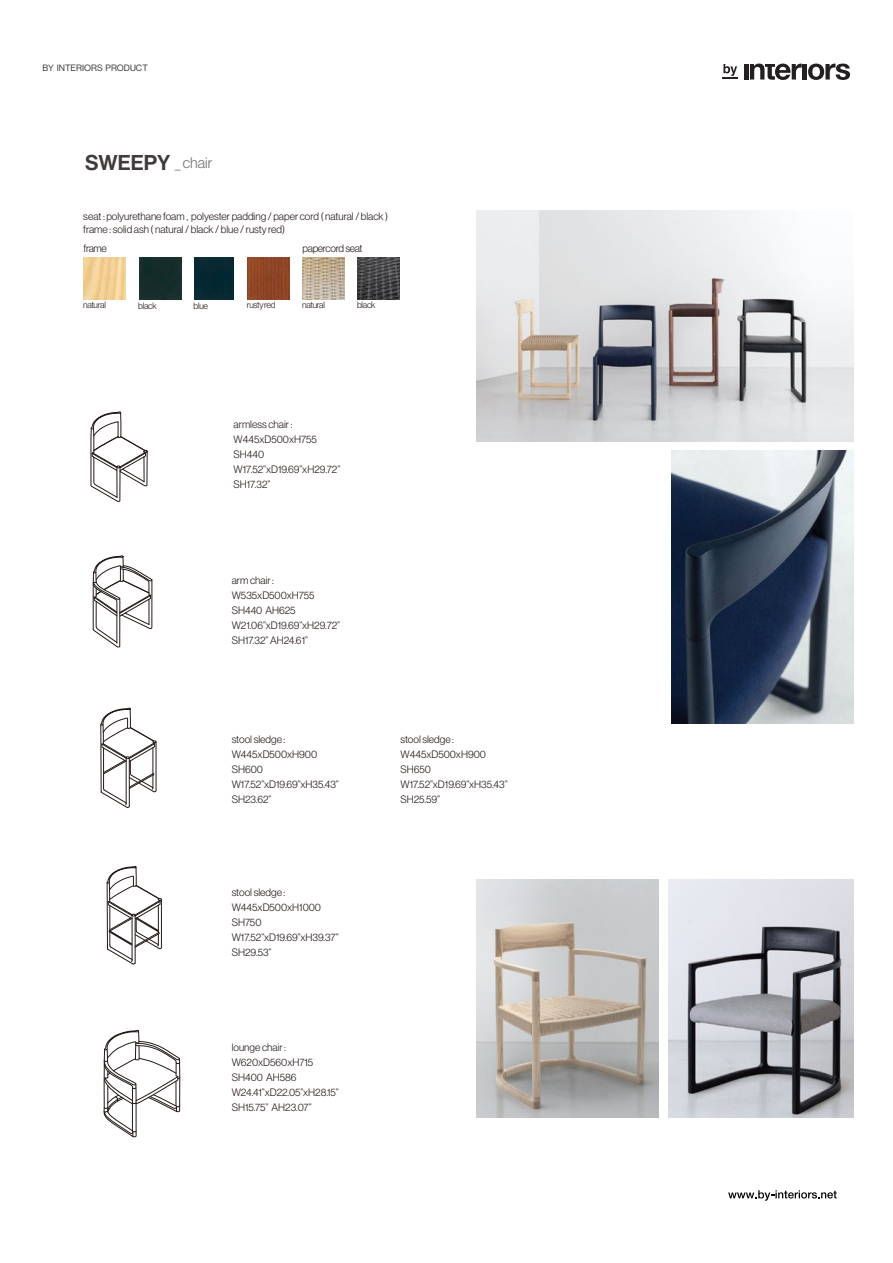
<style>
.page{position:relative;width:893px;height:1263px;background:#fff}
.page>*{position:absolute;margin:0;border:0;box-sizing:border-box;transform-origin:0 0}
.t1{font:21px "N Haas Grotesk DS Pro 65 Md";color:#3f3b3a}
.t2{font:10.5px/15px "N Haas Grotesk DS Pro 45 Lt";color:#231916}
.t3{font:10.5px "N Haas Grotesk DS Pro 45 Lt";letter-spacing:-.035em;color:#231916}
.t4{font:9px "N Haas Grotesk DS Pro 45 Lt";letter-spacing:-.03em;color:#231916}
.t5{font:9px "N Haas Grotesk DS Pro 55 Rg";color:#3f3b3a}
.s1{font-family:"N Haas Grotesk DS Pro 45 Lt";font-size:15px;color:#727171}
</style>
<div class="page">
<img style="left:83px;top:257px;width:43px;height:43px">
<img style="left:672px;top:451px;width:181px;height:272px">
<img style="left:476px;top:211px;width:377px;height:230px">
<svg style="left:90px;top:411px;width:63px;height:237px"></svg>
<svg style="left:100px;top:708px;width:57px;height:100px"></svg>
<svg style="left:103px;top:1030px;width:78px;height:108px"></svg>
<img style="left:669px;top:879px;width:184px;height:238px">
<div style="left:139px;top:257px;width:43px;height:43px;background:#162d2a"></div>
<div style="left:195px;top:257px;width:39px;height:43px;background:#072832"></div>
<img style="left:247px;top:257px;width:43px;height:43px">
<img style="left:476px;top:879px;width:183px;height:238px">
<hr style="left:744px;top:64px;width:4px;height:16px;background:#242021">
<svg style="left:750px;top:64px;width:52px;height:16px"></svg>
<hr style="left:803px;top:64px;width:4px;height:16px;background:#242021">
<svg style="left:808px;top:64px;width:42px;height:16px"></svg>
<svg style="left:722px;top:64px;width:16px;height:15px"></svg>
<svg style="left:728px;top:1190px;width:109px;height:11px"></svg>
<svg style="left:106px;top:866px;width:56px;height:99px"></svg>
<img style="left:302px;top:257px;width:43px;height:43px">
<img style="left:357px;top:257px;width:43px;height:43px">
<p class="t5" style="left:43px;top:63px;width:107px">BY INTERIORS PRODUCT</p>
<h1 class="t1" style="left:85px;top:151px;width:129px">SWEEPY <span class="s1">_ chair</span></h1>
<p class="t2" style="left:83px;top:209px;width:306px;line-height:13.5px">seat : polyurethane foam , polyester padding / paper cord ( natural / black ) frame : solid ash ( natural / black / blue / rusty red)</p>
<p class="t2" style="left:84px;top:241px;width:25px">frame</p>
<p class="t3" style="left:303px;top:242px;width:61px">papercord seat</p>
<p class="t4" style="left:83px;top:300px;width:24px">natural</p>
<p class="t4" style="left:138px;top:300px;width:20px">black</p>
<p class="t4" style="left:194px;top:300px;width:16px">blue</p>
<p class="t4" style="left:247px;top:300px;width:30px">rusty red</p>
<p class="t4" style="left:302px;top:300px;width:24px">natural</p>
<p class="t4" style="left:357px;top:300px;width:20px">black</p>
<p class="t2" style="left:234px;top:417px;width:108px">armless chair :<br>W445xD500xH755<br>SH440<br>W17.52”xD19.69”xH29.72”<br>SH17.32”</p>
<p class="t2" style="left:232px;top:573px;width:110px">arm chair :<br>W535xD500xH755<br>SH440 AH625<br>W21.06”xD19.69”xH29.72”<br>SH17.32” AH24.61”</p>
<p class="t2" style="left:232px;top:732px;width:109px">stool sledge :<br>W445xD500xH900<br>SH600<br>W17.52”xD19.69”xH35.43”<br>SH23.62”</p>
<p class="t2" style="left:400px;top:732px;width:109px">stool sledge :<br>W445xD500xH900<br>SH650<br>W17.52”xD19.69”xH35.43”<br>SH25.59”</p>
<p class="t2" style="left:232px;top:884px;width:109px">stool sledge :<br>W445xD500xH1000<br>SH750<br>W17.52”xD19.69”xH39.37”<br>SH29.53”</p>
<p class="t2" style="left:232px;top:1039px;width:109px">lounge chair :<br>W620xD560xH715<br>SH400 AH586<br>W24.41”xD22.05”xH28.15”<br>SH15.75” AH23.07”</p>
</div>
